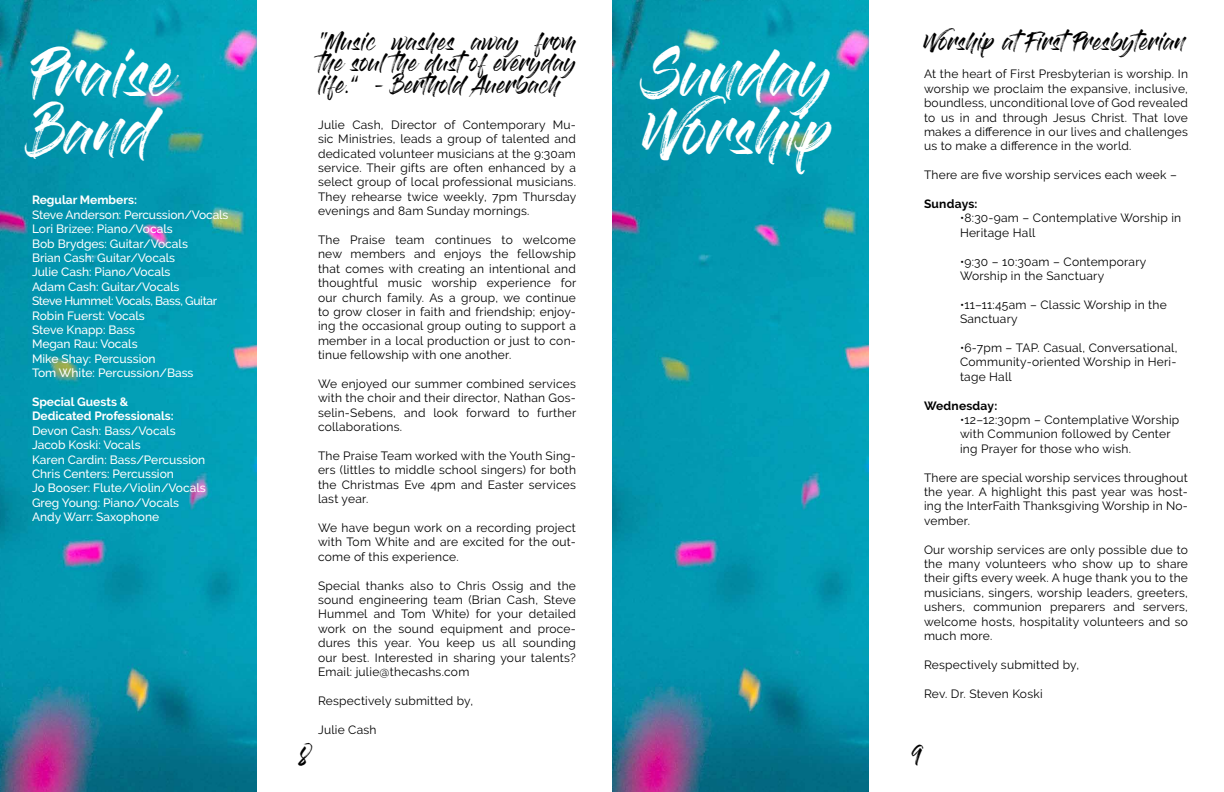
<style>
.page{position:relative;width:1224px;height:792px;background:#fff}
.page>*{position:absolute;margin:0;border:0;box-sizing:border-box;transform-origin:0 0}
.t1{font:48px/57.6px "Gloss And Bloom";color:#fff}
.t2{font:20px "Gloss And Bloom";color:#000}
.t3{font:18px/21.6px "Gloss And Bloom";color:#000;text-align:justify}
.t4{font:12px/14.4px "Raleway";letter-spacing:.02em;color:#000;text-align:justify}
.t5{font:500 12px/14.4px "Raleway";color:#fff}
.t6{font:700 12px/14.4px "Raleway";color:#fff}
.t7{font:700 12px "Raleway";letter-spacing:.02em;color:#000}
</style>
<div class="page">
<img style="left:0;top:0;width:257px;height:792px">
<img style="left:612px;top:0;width:257px;height:792px">
<h1 class="t1" style="left:32px;top:51px;width:142px">Praise<br>Band</h1>
<p class="t6" style="left:32px;top:193px;width:106px">Regular Members:</p>
<p class="t5" style="left:32px;top:207px;width:198px">Steve Anderson: Percussion/Vocals<br>Lori Brizee: Piano/Vocals<br>Bob Brydges: Guitar/Vocals<br>Brian Cash: Guitar/Vocals<br>Julie Cash: Piano/Vocals<br>Adam Cash: Guitar/Vocals<br>Steve Hummel: Vocals, Bass, Guitar<br>Robin Fuerst: Vocals<br>Steve Knapp: Bass<br>Megan Rau: Vocals<br>Mike Shay: Percussion<br>Tom White: Percussion/Bass</p>
<p class="t6" style="left:32px;top:395px;width:143px">Special Guests &amp;<br>Dedicated Professionals:</p>
<p class="t5" style="left:32px;top:423px;width:175px">Devon Cash: Bass/Vocals<br>Jacob Koski: Vocals<br>Karen Cardin: Bass/Percussion<br>Chris Centers: Percussion<br>Jo Booser: Flute/Violin/Vocals<br>Greg Young: Piano/Vocals<br>Andy Warr: Saxophone</p>
<h3 class="t3" style="left:318px;top:32px;width:260px">“Music washes away from the soul the dustof everyday life.” - Berthold Auerbach</h3>
<p class="t4" style="left:318px;top:117px;width:260px">Julie Cash, Director of Contemporary Mu&shy;sic Ministries, leads a group of talented and dedicated volunteer musicians at the 9:30am service. Their gifts are often enhanced by a select group of local professional musicians.<br>They rehearse twice weekly, 7pm Thursday evenings and 8am Sunday mornings.</p>
<p class="t4" style="left:318px;top:232px;width:260px">The Praise team continues to welcome new members and enjoys the fellowship that comes with creating an intentional and thoughtful music worship experience for our church family. As a group, we continue to grow closer in faith and friendship; enjoy&shy;ing the occasional group outing to support a member in a local production or just to con&shy;tinue fellowship with one another.</p>
<p class="t4" style="left:318px;top:376px;width:260px">We enjoyed our summer combined services with the choir and their director, Nathan Gos&shy;selin-Sebens, and look forward to further collaborations.</p>
<p class="t4" style="left:318px;top:448px;width:260px">The Praise Team worked with the Youth Sing&shy;ers (littles to middle school singers) for both the Christmas Eve 4pm and Easter services last year.</p>
<p class="t4" style="left:318px;top:520px;width:260px">We have begun work on a recording project with Tom White and are excited for the out&shy;come of this experience.</p>
<p class="t4" style="left:318px;top:578px;width:260px">Special thanks also to Chris Ossig and the sound engineering team (Brian Cash, Steve Hummel and Tom White) for your detailed work on the sound equipment and proce&shy;dures this year. You keep us all sounding our best. Interested in sharing your talents?<br>Email: julie@thecashs.com</p>
<p class="t4" style="left:318px;top:693px;width:157px">Respectively submitted by,</p>
<p class="t4" style="left:318px;top:722px;width:60px">Julie Cash</p>
<h1 class="t1" style="left:644px;top:51px;width:189px">Sunday<br>Worship</h1>
<h3 class="t3" style="left:924px;top:32px;width:262px">Worship atFirstPresbyterian</h3>
<p class="t4" style="left:924px;top:67px;width:266px">At the heart of First Presbyterian is worship. In worship we proclaim the expansive, inclusive, boundless, unconditional love of God revealed to us in and through Jesus Christ. That love makes a difference in our lives and challenges us to make a difference in the world.</p>
<p class="t4" style="left:924px;top:168px;width:254px">There are five worship services each week –</p>
<p class="t7" style="left:924px;top:197px;width:55px">Sundays:</p>
<p class="t4" style="left:960px;top:211px;width:223px">•8:30-9am – Contemplative Worship in<br>Heritage Hall</p>
<p class="t4" style="left:960px;top:254px;width:188px">•9:30 – 10:30am – Contemporary<br>Worship in the Sanctuary</p>
<p class="t4" style="left:960px;top:297px;width:208px">•11–11:45am – Classic Worship in the<br>Sanctuary</p>
<p class="t4" style="left:960px;top:340px;width:219px">•6-7pm – TAP. Casual, Conversational, Community-oriented Worship in Heri&shy;tage Hall</p>
<p class="t7" style="left:924px;top:398px;width:75px">Wednesday:</p>
<p class="t4" style="left:960px;top:412px;width:221px;text-align:left">•12–12:30pm – Contemplative Worship with Communion followed by Center ing Prayer for those who wish.</p>
<p class="t4" style="left:924px;top:470px;width:266px">There are special worship services throughout the year. A highlight this past year was host&shy;ing the InterFaith Thanksgiving Worship in No&shy;vember.</p>
<p class="t4" style="left:924px;top:542px;width:266px">Our worship services are only possible due to the many volunteers who show up to share their gifts every week. A huge thank you to the musicians, singers, worship leaders, greeters, ushers, communion preparers and servers, welcome hosts, hospitality volunteers and so much more.</p>
<p class="t4" style="left:924px;top:657px;width:157px">Respectively submitted by,</p>
<p class="t4" style="left:924px;top:686px;width:120px">Rev. Dr. Steven Koski</p>
<h2 class="t2" style="left:301px;top:746px;width:12px">8</h2>
<h2 class="t2" style="left:912px;top:746px;width:13px">9</h2>
</div>
